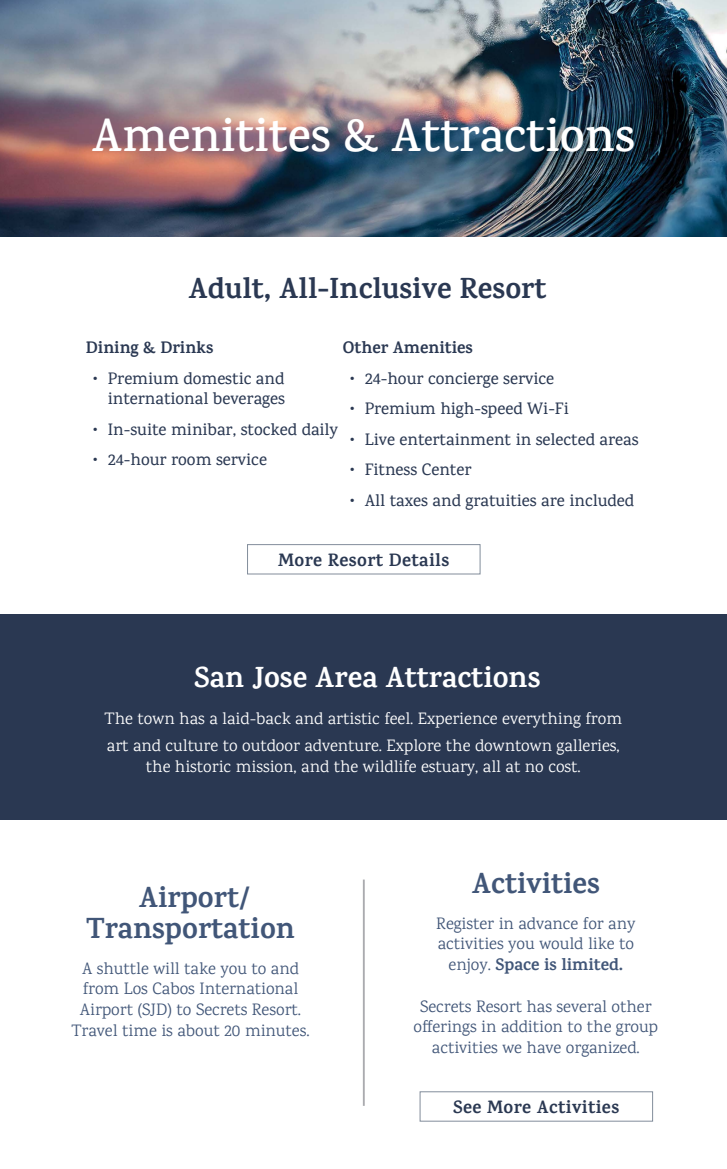
<style>
.page{position:relative;width:727px;height:1169px;background:#fff}
.page>*{position:absolute;margin:0;border:0;box-sizing:border-box;transform-origin:0 0}
.t1{font:600 47.5px "Karma";color:#fff}
.t2{font:700 29.38px/31.2px "Karma";color:#415678;text-align:center}
.t3{font:700 29.38px "Karma";color:#2a3852}
.t4{font:700 29.38px "Karma";color:#fff}
.t5{font:700 18.12px "Karma";letter-spacing:.02em;color:#2a3852}
.t6{font:16.88px/20.6px "Karma";color:#415678;text-align:center}
.t7{font:500 16.88px/20.6px "Karma";color:#2a3852;text-align:right}
.t8{font:16.88px/26.9px "Karma";color:#fff}
.t9{font:700 16.88px "Karma";color:#2a3852}
.s1{font-weight:700}
</style>
<div class="page">
<img style="left:0;top:0;width:727px;height:237px">
<div style="left:247px;top:544px;width:233px;height:30px;border:1px solid #828d9b"></div>
<hr style="left:363px;top:879px;width:2px;height:227px;background:#aaabaf">
<div style="left:420px;top:1091px;width:233px;height:30px;border:1px solid #828d9b"></div>
<div style="left:0;top:614px;width:727px;height:205px;background:#2a3852"></div>
<h1 class="t1" style="left:92px;top:107px;width:544px">Amenitites &amp; Attractions</h1>
<h2 class="t3" style="left:188px;top:271px;width:359px">Adult, All-Inclusive Resort</h2>
<p class="t9" style="left:86px;top:337px;width:129px">Dining &amp; Drinks</p>
<p class="t7" style="left:92px;top:367px;width:195px">• Premium domestic and international beverages</p>
<p class="t7" style="left:92px;top:419px;width:248px">• In-suite minibar, stocked daily</p>
<p class="t7" style="left:92px;top:449px;width:177px">• 24-hour room service</p>
<p class="t9" style="left:343px;top:337px;width:132px">Other Amenities</p>
<p class="t7" style="left:348px;top:367px;width:207px">• 24-hour concierge service</p>
<p class="t7" style="left:348px;top:398px;width:222px">• Premium high-speed Wi-Fi</p>
<p class="t7" style="left:348px;top:429px;width:292px">• Live entertainment in selected areas</p>
<p class="t7" style="left:348px;top:459px;width:124px">• Fitness Center</p>
<p class="t7" style="left:348px;top:490px;width:287px">• All taxes and gratuities are included</p>
<p class="t5" style="left:278px;top:549px;width:173px">More Resort Details</p>
<h2 class="t4" style="left:194px;top:660px;width:348px">San Jose Area Attractions</h2>
<p class="t8" style="left:105px;top:704px;width:519px">The town has a laid-back and artistic feel. Experience everything from art and culture to outdoor adventure. Explore the downtown galleries,</p>
<p class="t8" style="left:146px;top:752px;width:436px">the historic mission, and the wildlife estuary, all at no cost.</p>
<h2 class="t2" style="left:86px;top:881px;width:210px">Airport/<br>Transportation</h2>
<p class="t6" style="left:71px;top:957px;width:240px">A shuttle will take you to and from Los Cabos International<br>Airport (SJD) to Secrets Resort.<br>Travel time is about 20 minutes.</p>
<h2 class="t2" style="left:472px;top:867px;width:130px">Activities</h2>
<p class="t6" style="left:436px;top:912px;width:201px">Register in advance for any activities you would like to enjoy. <span class="s1">Space is limited.</span></p>
<p class="t6" style="left:414px;top:995px;width:246px">Secrets Resort has several other offerings in addition to the group activities we have organized.</p>
<p class="t5" style="left:453px;top:1096px;width:168px">See More Activities</p>
</div>
